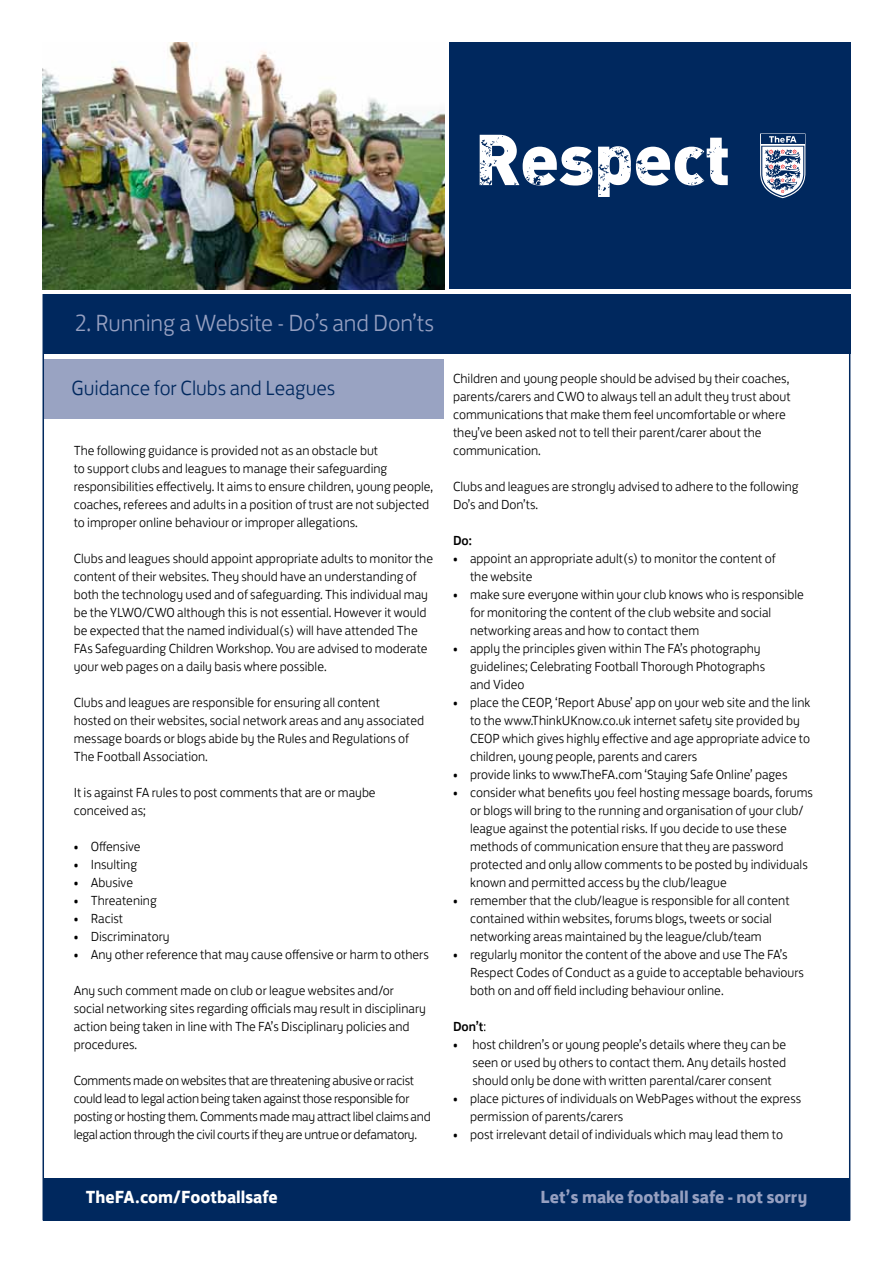
<style>
.page{position:relative;width:893px;height:1263px;background:#fff}
.page>*{position:absolute;margin:0;border:0;box-sizing:border-box;transform-origin:0 0}
.t1{font:300 24px "FS Jack";letter-spacing:-.005em;color:#96a0c1}
.t2{font:300 21px "FS Jack";letter-spacing:-.005em;color:#00285e}
.t3{font:700 18px "FS Jack";color:#96a0c1}
.t4{font:700 18px "FS Jack";color:#fff}
.t5{font:300 13.5px/18px "FS Jack";color:#000}
.t6{font:300 13.5px/18px "FS Jack";letter-spacing:-.02em;color:#000}
.t7{font:500 13.5px "FS Jack";color:#000}
.s1{font-weight:300}
</style>
<div class="page">
<div style="left:44px;top:294px;width:806px;height:60px;background:#00285e"></div>
<img style="left:43px;top:43px;width:401px;height:246px">
<div style="left:43px;top:359px;width:401px;height:60px;background:#99a3c2"></div>
<div style="left:43px;top:1178px;width:807px;height:42px;background:#00285e"></div>
<div style="left:449px;top:43px;width:401px;height:246px;background:#00285e"></div>
<svg style="left:480px;top:135px;width:112px;height:51px"></svg>
<svg style="left:598px;top:138px;width:130px;height:59px"></svg>
<svg style="left:760px;top:134px;width:45px;height:64px"></svg>
<h1 class="t1" style="left:75px;top:303px;width:361px">2. Running a Website - Do’s and Don’ts</h1>
<h2 class="t2" style="left:72px;top:371px;width:265px">Guidance for Clubs and Leagues</h2>
<p class="t5" style="left:74px;top:440px;width:361px">The following guidance is provided not as an obstacle but<br>to support clubs and leagues to manage their safeguarding responsibilities effectively. It aims to ensure children, young people, coaches, referees and adults in a position of trust are not subjected to improper online behaviour or improper allegations.</p>
<p class="t5" style="left:74px;top:548px;width:361px">Clubs and leagues should appoint appropriate adults to monitor the content of their websites. They should have an understanding of both the technology used and of safeguarding. This individual may be the YLWO/CWO although this is not essential. However it would be expected that the named individual(s) will have attended The FAs Safeguarding Children Workshop. You are advised to moderate your web pages on a daily basis where possible.</p>
<p class="t5" style="left:74px;top:692px;width:352px">Clubs and leagues are responsible for ensuring all content<br>hosted on their websites, social network areas and any associated message boards or blogs abide by the Rules and Regulations of The Football Association.</p>
<p class="t5" style="left:74px;top:782px;width:304px">It is against FA rules to post comments that are or maybe conceived as;</p>
<p class="t5" style="left:74px;top:836px;width:69px">• Offensive</p>
<p class="t5" style="left:74px;top:854px;width:65px">• Insulting</p>
<p class="t5" style="left:74px;top:872px;width:61px">• Abusive</p>
<p class="t5" style="left:74px;top:890px;width:85px">• Threatening</p>
<p class="t5" style="left:74px;top:908px;width:51px">• Racist</p>
<p class="t5" style="left:74px;top:926px;width:97px">• Discriminatory</p>
<p class="t5" style="left:74px;top:944px;width:357px">• Any other reference that may cause offensive or harm to others</p>
<p class="t5" style="left:74px;top:980px;width:354px">Any such comment made on club or league websites and/or social networking sites regarding officials may result in disciplinary action being taken in line with The FA’s Disciplinary policies and procedures.</p>
<p class="t6" style="left:74px;top:1070px;width:359px">Comments made on websites that are threatening abusive or racist could lead to legal action being taken against those responsible for posting or hosting them. Comments made may attract libel claims and legal action through the civil courts if they are untrue or defamatory.</p>
<p class="t5" style="left:453px;top:368px;width:339px">Children and young people should be advised by their coaches, parents/carers and CWO to always tell an adult they trust about communications that make them feel uncomfortable or where they’ve been asked not to tell their parent/carer about the communication.</p>
<p class="t5" style="left:453px;top:476px;width:347px">Clubs and leagues are strongly advised to adhere to the following<br>Do’s and Don’ts.</p>
<p class="t7" style="left:453px;top:530px;width:21px">Do:</p>
<p class="t5" style="left:470px;top:548px;width:307px;text-indent:-17px">• appoint an appropriate adult(s) to monitor the content of the website</p>
<p class="t5" style="left:470px;top:584px;width:335px;text-indent:-17px">• make sure everyone within your club knows who is responsible for monitoring the content of the club website and social networking areas and how to contact them</p>
<p class="t5" style="left:470px;top:638px;width:297px;text-indent:-17px">• apply the principles given within The FA’s photography guidelines; Celebrating Football Thorough Photographs and Video</p>
<p class="t5" style="left:470px;top:692px;width:342px;text-indent:-17px">• place the CEOP, ‘Report Abuse’ app on your web site and the link to the www.ThinkUKnow.co.uk internet safety site provided by CEOP which gives highly effective and age appropriate advice to children, young people, parents and carers</p>
<p class="t5" style="left:453px;top:764px;width:336px">• provide links to www.TheFA.com ‘Staying Safe Online’ pages</p>
<p class="t5" style="left:470px;top:782px;width:344px;text-indent:-17px">• consider what benefits you feel hosting message boards, forums or blogs will bring to the running and organisation of your club/ league against the potential risks. If you decide to use these methods of communication ensure that they are password protected and only allow comments to be posted by individuals known and permitted access by the club/league</p>
<p class="t5" style="left:470px;top:890px;width:321px;text-indent:-17px">• remember that the club/league is responsible for all content contained within websites, forums blogs, tweets or social networking areas maintained by the league/club/team</p>
<p class="t5" style="left:470px;top:944px;width:336px;text-indent:-17px">• regularly monitor the content of the above and use The FA’s<br>Respect Codes of Conduct as a guide to acceptable behaviours both on and off field including behaviour online.</p>
<p class="t7" style="left:453px;top:1015px;width:35px">Don’t<span class="s1">:</span></p>
<p class="t5" style="left:472px;top:1034px;width:315px;text-align:justify;text-indent:-19px">• host children’s or young people’s details where they can be seen or used by others to contact them. Any details hosted should only be done with written parental/carer consent</p>
<p class="t5" style="left:470px;top:1088px;width:333px;text-indent:-17px">• place pictures of individuals on WebPages without the express permission of parents/carers</p>
<p class="t5" style="left:453px;top:1124px;width:331px">• post irrelevant detail of individuals which may lead them to</p>
<h3 class="t4" style="left:86px;top:1181px;width:193px">TheFA.com/Footballsafe</h3>
<h3 class="t3" style="left:540px;top:1181px;width:268px">Let’s make football safe - not sorry</h3>
</div>
